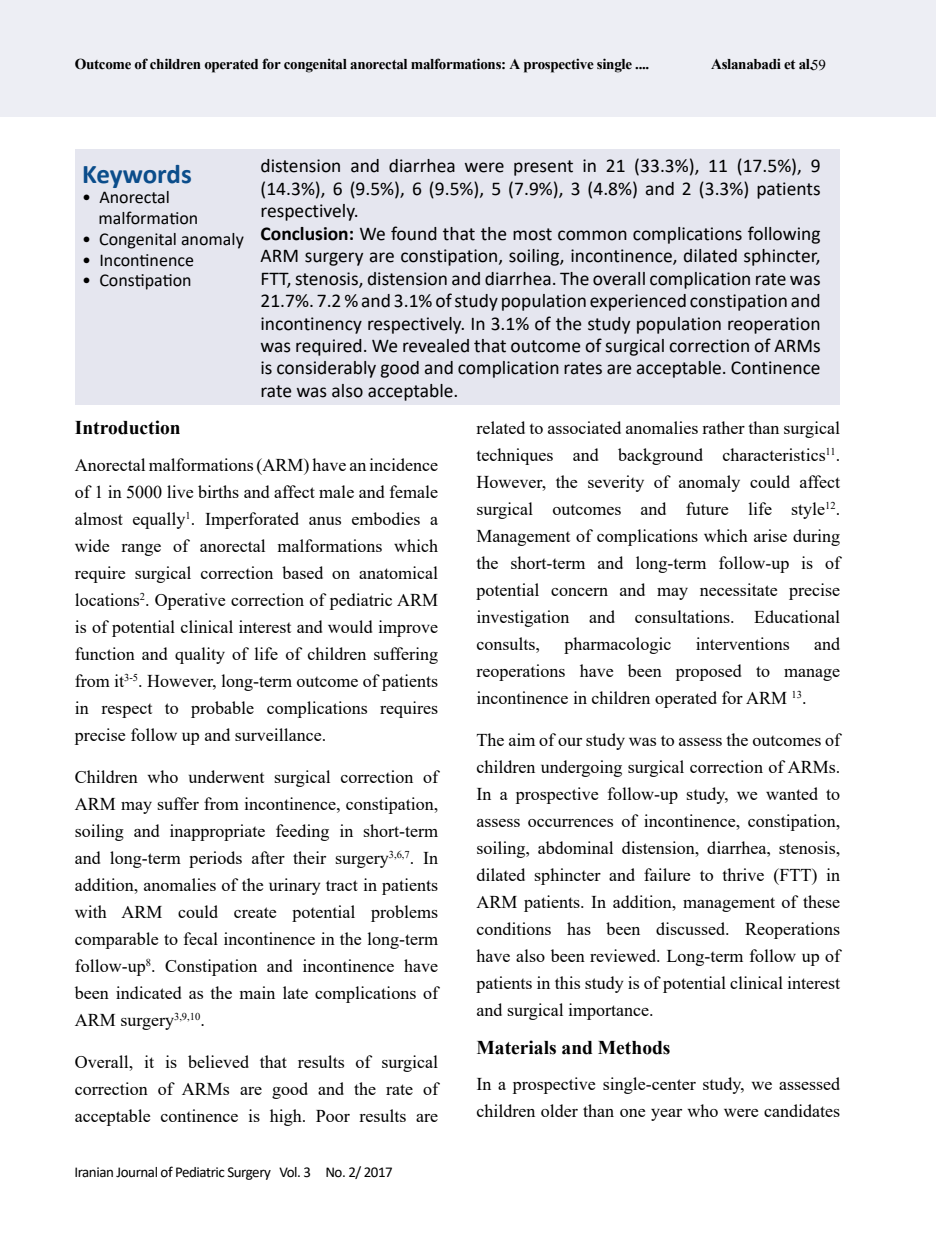
<style>
.page{position:relative;width:936px;height:1234px;background:#fff}
.page>*{position:absolute;margin:0;border:0;box-sizing:border-box;transform-origin:0 0}
.t1{font:700 27px "Calibri";letter-spacing:-.01em;color:#0b4d8b}
.t2{font:19.5px/22.5px "Calibri";color:#000}
.t3{font:700 19.5px "Times New Roman";color:#000}
.t4{font:18px/27px "Times New Roman";color:#000;text-align:justify}
.t5{font:18px/20.7px "Calibri";color:#000}
.t6{font:700 15px "Times New Roman";letter-spacing:-.02em;color:#000}
.t7{font:15px "Calibri";letter-spacing:-.03em;color:#000}
.t8{font:15px "Times New Roman";color:#000}
.s1{font-weight:700}
</style>
<div class="page">
<div style="left:0;top:0;width:935px;height:117px;background:#edeef4"></div>
<div style="left:75px;top:149px;width:764px;height:255px;background:#e5e6ef"></div>
<p class="t6" style="left:75px;top:54px;width:576px">Outcome of children operated for congenital anorectal malformations: A prospective single ....</p>
<p class="t6" style="left:711px;top:54px;width:104px">Aslanabadi et al.</p>
<p class="t8" style="left:811px;top:54px;width:16px">59</p>
<h1 class="t1" style="left:82px;top:154px;width:111px">Keywords</h1>
<p class="t5" style="left:98px;top:186px;width:101px;text-indent:-16px">• Anorectal malformation</p>
<p class="t5" style="left:82px;top:228px;width:163px">• Congenital anomaly</p>
<p class="t5" style="left:82px;top:249px;width:113px">• Incontinence</p>
<p class="t5" style="left:82px;top:269px;width:111px">• Constipation</p>
<p class="t2" style="left:260px;top:154px;width:561px">distension and diarrhea were present in 21 (33.3%), 11 (17.5%), 9 (14.3%), 6 (9.5%), 6 (9.5%), 5 (7.9%), 3 (4.8%) and 2 (3.3%) patients respectively.<br><span class="s1">Conclusion:</span> We found that the most common complications following ARM surgery are constipation, soiling, incontinence, dilated sphincter, FTT, stenosis, distension and diarrhea. The overall complication rate was 21.7%. 7.2 % and 3.1% of study population experienced constipation and incontinency respectively. In 3.1% of the study population reoperation was required. We revealed that outcome of surgical correction of ARMs is considerably good and complication rates are acceptable. Continence rate was also acceptable.</p>
<p class="t3" style="left:75px;top:414px;width:107px">Introduction</p>
<p class="t4" style="left:75px;top:450px;width:365px">Anorectal malformations (ARM) have an incidence of 1 in 5000 live births and affect male and female almost equally<sup>1</sup>. Imperforated anus embodies a wide range of anorectal malformations which require surgical correction based on anatomical locations<sup>2</sup>. Operative correction of pediatric ARM is of potential clinical interest and would improve function and quality of life of children suffering from it<sup>3-5</sup>. However, long-term outcome of patients in respect to probable complications requires precise follow up and surveillance.</p>
<p class="t4" style="left:75px;top:762px;width:365px">Children who underwent surgical correction of ARM may suffer from incontinence, constipation, soiling and inappropriate feeding in short-term and long-term periods after their surgery<sup>3,6,7</sup>. In addition, anomalies of the urinary tract in patients with ARM could create potential problems comparable to fecal incontinence in the long-term follow-up<sup>8</sup>. Constipation and incontinence have been indicated as the main late complications of ARM surgery<sup>3,9,10</sup>.</p>
<p class="t4" style="left:75px;top:1047px;width:365px">Overall, it is believed that results of surgical correction of ARMs are good and the rate of acceptable continence is high. Poor results are</p>
<p class="t7" style="left:74px;top:1161px;width:320px">Iranian Journal of Pediatric Surgery Vol. 3 No. 2/ 2017</p>
<p class="t4" style="left:476px;top:413px;width:365px">related to associated anomalies rather than surgical techniques and background characteristics<sup>11</sup>.<br>However, the severity of anomaly could affect surgical outcomes and future life style<sup>12</sup>.<br>Management of complications which arise during the short-term and long-term follow-up is of potential concern and may necessitate precise investigation and consultations. Educational consults,</p>
<p class="t4" style="left:476px;top:629px;width:365px;text-indent:338px">and reoperations have been proposed to manage incontinence in children operated for ARM <sup>13</sup>.</p>
<p class="t4" style="left:476px;top:725px;width:365px">The aim of our study was to assess the outcomes of children undergoing surgical correction of ARMs.<br>In a prospective follow-up study, we wanted to assess occurrences of incontinence, constipation, soiling, abdominal distension, diarrhea, stenosis, dilated sphincter and failure to thrive (FTT) in ARM patients. In addition, management of these conditions has been discussed. Reoperations have also been reviewed. Long-term follow up of patients in this study is of potential clinical interest and surgical importance.</p>
<p class="t3" style="left:476px;top:1032px;width:195px">Materials and Methods</p>
<p class="t4" style="left:476px;top:1069px;width:365px">In a prospective single-center study, we assessed children older than one year who were candidates</p>
<p class="t4" style="left:564px;top:629px;width:108px">pharmacologic</p>
<p class="t4" style="left:695px;top:629px;width:95px">interventions</p>
</div>
